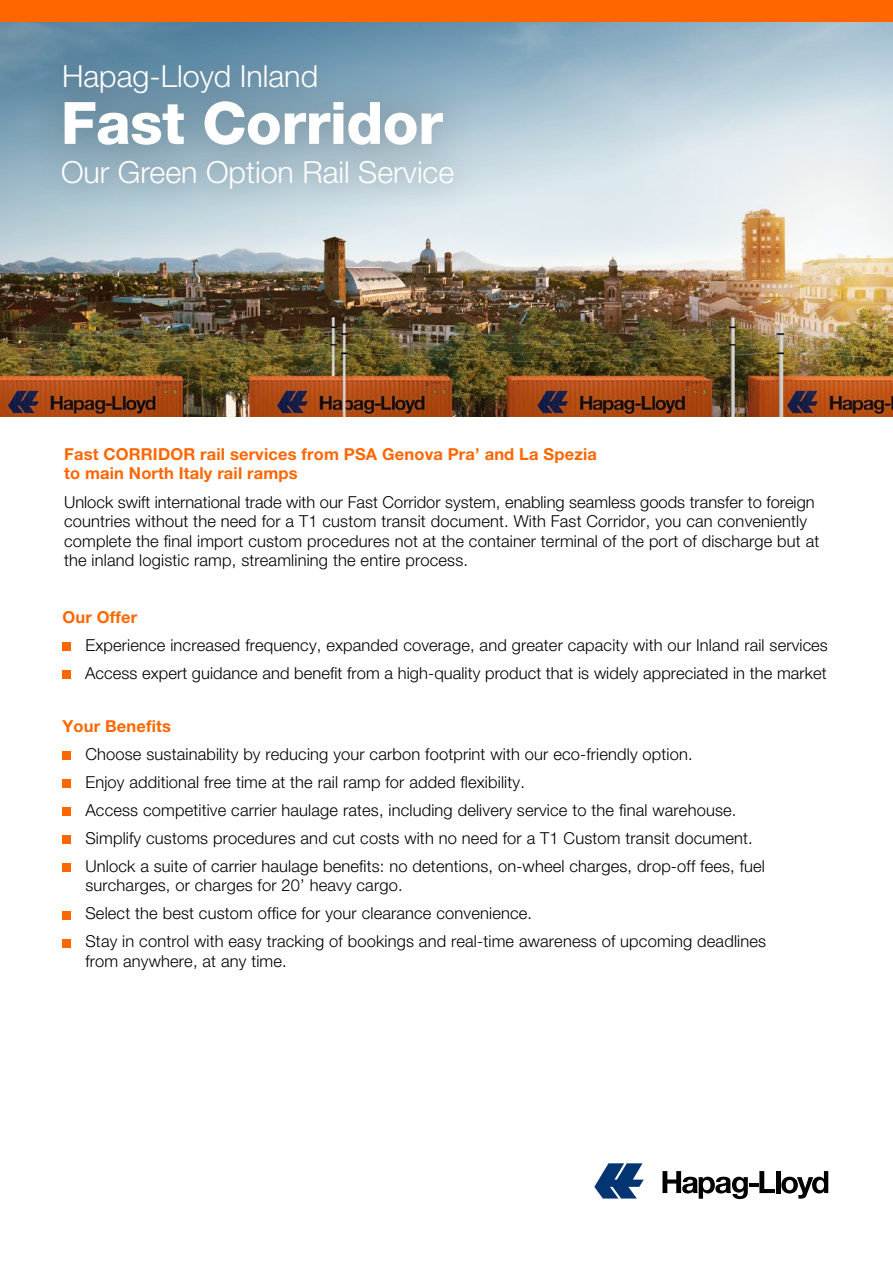
<style>
.page{position:relative;width:893px;height:1263px;background:#fff}
.page>*{position:absolute;margin:0;border:0;box-sizing:border-box;transform-origin:0 0}
.t1{font:800 58.5px "Helvetica Neue LT Pro";letter-spacing:-.01em;color:#fff}
.t2{font:300 30.45px "Helvetica Neue LT Pro";color:#fff}
.t3{font:300 16.5px/28px "Helvetica Neue LT Pro";letter-spacing:.01em;color:#000}
.t4{font:700 16.5px/19.5px "Helvetica Neue LT Pro";letter-spacing:.01em;color:#f60}
</style>
<div class="page">
<img style="left:0;top:400px;width:893px;height:16px">
<img style="left:0;top:21px;width:893px;height:379px">
<div style="left:0;top:0;width:893px;height:21px;background:#f60"></div>
<div style="left:24px;top:62px;width:457px;height:123px;background:#000;opacity:.31"></div>
<div style="left:40px;top:45px;width:303px;height:74px;background:#4a565e;opacity:.56"></div>
<div style="left:62px;top:642px;width:9px;height:9px;background:#f60"></div>
<div style="left:62px;top:670px;width:9px;height:9px;background:#f60"></div>
<div style="left:62px;top:751px;width:9px;height:9px;background:#f60"></div>
<div style="left:62px;top:779px;width:9px;height:9px;background:#f60"></div>
<div style="left:62px;top:807px;width:9px;height:9px;background:#f60"></div>
<div style="left:62px;top:835px;width:9px;height:9px;background:#f60"></div>
<div style="left:62px;top:863px;width:9px;height:9px;background:#f60"></div>
<div style="left:62px;top:911px;width:9px;height:8px;background:#f60"></div>
<div style="left:62px;top:939px;width:9px;height:8px;background:#f60"></div>
<svg style="left:594px;top:1163px;width:50px;height:35px"></svg>
<hr style="left:776px;top:1171px;width:4px;height:22px;background:#000">
<svg style="left:781px;top:1171px;width:47px;height:28px"></svg>
<svg style="left:662px;top:1171px;width:113px;height:28px"></svg>
<div style="left:39px;top:138px;width:439px;height:73px;background:#4a565e;opacity:.56"></div>
<h2 class="t2" style="left:62px;top:58px;width:258px">Hapag-Lloyd Inland</h2>
<h1 class="t1" style="left:61px;top:88px;width:383px">Fast Corridor</h1>
<h2 class="t2" style="left:61px;top:153px;width:395px">Our Green Option Rail Service</h2>
<p class="t4" style="left:64px;top:444px;width:534px">Fast CORRIDOR rail services from PSA Genova Pra’ and La Spezia to main North Italy rail ramps</p>
<p class="t3" style="left:64px;top:491px;width:757px;line-height:19.5px">Unlock swift international trade with our Fast Corridor system, enabling seamless goods transfer to foreign countries without the need for a T1 custom transit document. With Fast Corridor, you can conveniently complete the final import custom procedures not at the container terminal of the port of discharge but at the inland logistic ramp, streamlining the entire process.</p>
<p class="t4" style="left:62px;top:607px;width:76px">Our Offer</p>
<p class="t3" style="left:85px;top:631px;width:744px">Experience increased frequency, expanded coverage, and greater capacity with our Inland rail services<br>Access expert guidance and benefit from a high-quality product that is widely appreciated in the market</p>
<p class="t4" style="left:62px;top:716px;width:110px">Your Benefits</p>
<p class="t3" style="left:85px;top:739px;width:681px">Choose sustainability by reducing your carbon footprint with our eco-friendly option.<br>Enjoy additional free time at the rail ramp for added flexibility.<br>Access competitive carrier haulage rates, including delivery service to the final warehouse.<br>Simplify customs procedures and cut costs with no need for a T1 Custom transit document.<br>Unlock a suite of carrier haulage benefits: no detentions, on-wheel charges, drop-off fees, fuel</p>
<p class="t3" style="left:85px;top:871px;width:682px">surcharges, or charges for 20’ heavy cargo.<br>Select the best custom office for your clearance convenience.<br>Stay in control with easy tracking of bookings and real-time awareness of upcoming deadlines</p>
<p class="t3" style="left:85px;top:946px;width:203px">from anywhere, at any time.</p>
</div>
